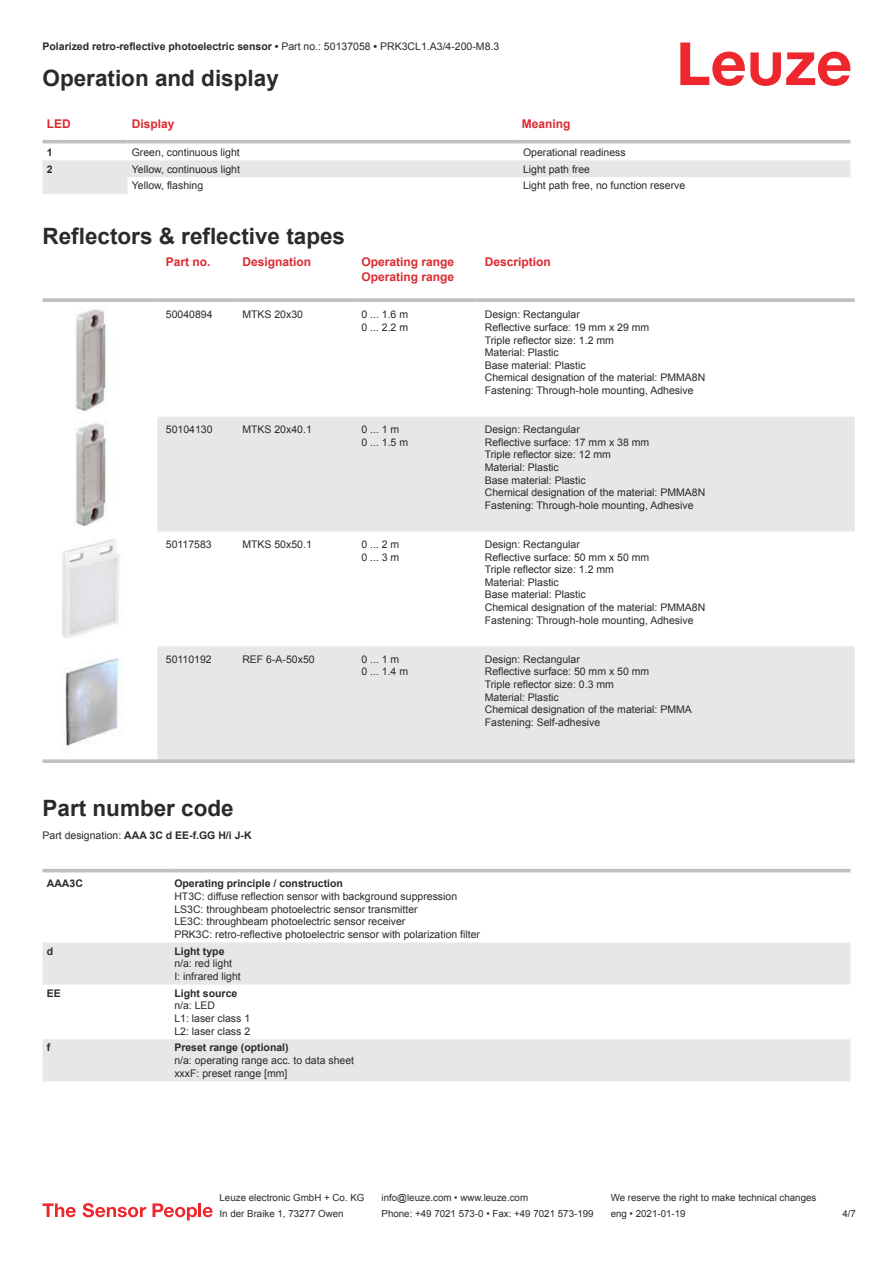
<style>
.page{position:relative;width:893px;height:1263px;background:#fff}
.page>*{position:absolute;margin:0;border:0;box-sizing:border-box;transform-origin:0 0}
.t1{font:700 22.5px "Arial";color:#2b292a}
.t2{font:700 12px/14.4px "Arial";color:#db2a30}
.t3{font:10.5px/12.6px "Arial";color:#2b292a}
.t4{font:700 10.5px "Arial";color:#2b292a}
.t5{font:9.75px "Arial";color:#2b292a}
.s1{font-weight:400}
</style>
<div class="page">
<svg style="left:680px;top:43px;width:170px;height:43px"></svg>
<svg style="left:43px;top:143px;width:807px;height:1px"></svg>
<svg style="left:43px;top:160px;width:807px;height:34px"></svg>
<hr style="left:43px;top:140px;width:21px;height:3px;background:#bdbfc1">
<hr style="left:64px;top:140px;width:64px;height:3px;background:#bdbfc1">
<hr style="left:128px;top:140px;width:391px;height:3px;background:#bdbfc1">
<hr style="left:519px;top:140px;width:331px;height:3px;background:#bdbfc1">
<svg style="left:157px;top:417px;width:698px;height:342px;fill:#e6e7e9"></svg>
<svg style="left:43px;top:298px;width:114px;height:4px"></svg>
<svg style="left:157px;top:298px;width:77px;height:4px"></svg>
<svg style="left:234px;top:298px;width:119px;height:4px"></svg>
<svg style="left:353px;top:298px;width:123px;height:4px"></svg>
<svg style="left:476px;top:298px;width:379px;height:4px;background:#c3c5c7"></svg>
<svg style="left:43px;top:759px;width:114px;height:4px"></svg>
<svg style="left:157px;top:759px;width:77px;height:4px"></svg>
<svg style="left:234px;top:759px;width:119px;height:4px"></svg>
<svg style="left:353px;top:759px;width:123px;height:4px"></svg>
<svg style="left:476px;top:759px;width:379px;height:4px;background:#c1c3c5"></svg>
<img style="left:75px;top:306px;width:31px;height:105px">
<img style="left:75px;top:423px;width:31px;height:103px">
<img style="left:62px;top:539px;width:58px;height:99px">
<img style="left:65px;top:657px;width:58px;height:89px">
<svg style="left:43px;top:872px;width:807px;height:1px"></svg>
<svg style="left:43px;top:942px;width:807px;height:139px;fill:#e6e7e9"></svg>
<hr style="left:43px;top:869px;width:127px;height:3px;background:#bdbfc1">
<hr style="left:170px;top:869px;width:680px;height:3px;background:#bdbfc1">
<svg style="left:43px;top:1203px;width:33px;height:14px"></svg>
<svg style="left:83px;top:1203px;width:63px;height:14px"></svg>
<svg style="left:153px;top:1203px;width:44px;height:17px"></svg>
<hr style="left:198px;top:1203px;width:3px;height:14px;background:#ed272d">
<svg style="left:203px;top:1207px;width:10px;height:10px"></svg>
<p class="t4" style="left:43px;top:43px;width:458px">Polarized retro-reflective photoelectric sensor • <span class="s1">Part no.: 50137058</span> • <span class="s1">PRK3CL1.A3/4-200-M8.3</span></p>
<h1 class="t1" style="left:43px;top:70px;width:238px">Operation and display</h1>
<p class="t2" style="left:47px;top:117px;width:25px">LED</p>
<p class="t2" style="left:132px;top:117px;width:44px">Display</p>
<p class="t2" style="left:522px;top:117px;width:50px">Meaning</p>
<p class="t4" style="left:47px;top:148px;width:7px">1</p>
<p class="t3" style="left:132px;top:147px;width:109px">Green, continuous light</p>
<p class="t3" style="left:523px;top:147px;width:104px">Operational readiness</p>
<p class="t4" style="left:47px;top:165px;width:7px">2</p>
<p class="t3" style="left:132px;top:163px;width:110px">Yellow, continuous light</p>
<p class="t3" style="left:523px;top:163px;width:69px">Light path free</p>
<p class="t3" style="left:132px;top:180px;width:73px">Yellow, flashing</p>
<p class="t3" style="left:523px;top:180px;width:164px">Light path free, no function reserve</p>
<h1 class="t1" style="left:43px;top:228px;width:304px">Reflectors &amp; reflective tapes</h1>
<p class="t2" style="left:166px;top:256px;width:46px">Part no.</p>
<p class="t2" style="left:242px;top:256px;width:70px">Designation</p>
<p class="t2" style="left:361px;top:256px;width:94px">Operating range<br>Operating range</p>
<p class="t2" style="left:485px;top:256px;width:68px">Description</p>
<p class="t3" style="left:166px;top:309px;width:48px">50040894</p>
<p class="t3" style="left:242px;top:309px;width:62px">MTKS 20x30</p>
<p class="t3" style="left:361px;top:309px;width:48px">0 ... 1.6 m<br>0 ... 2.2 m</p>
<p class="t3" style="left:485px;top:309px;width:222px">Design: Rectangular<br>Reflective surface: 19 mm x 29 mm<br>Triple reflector size: 1.2 mm<br>Material: Plastic<br>Base material: Plastic<br>Chemical designation of the material: PMMA8N<br>Fastening: Through-hole mounting, Adhesive</p>
<p class="t3" style="left:166px;top:424px;width:48px">50104130</p>
<p class="t3" style="left:242px;top:424px;width:71px">MTKS 20x40.1</p>
<p class="t3" style="left:361px;top:424px;width:48px">0 ... 1 m<br>0 ... 1.5 m</p>
<p class="t3" style="left:485px;top:424px;width:222px">Design: Rectangular<br>Reflective surface: 17 mm x 38 mm<br>Triple reflector size: 12 mm<br>Material: Plastic<br>Base material: Plastic<br>Chemical designation of the material: PMMA8N<br>Fastening: Through-hole mounting, Adhesive</p>
<p class="t3" style="left:166px;top:539px;width:47px">50117583</p>
<p class="t3" style="left:242px;top:539px;width:71px">MTKS 50x50.1</p>
<p class="t3" style="left:361px;top:539px;width:39px">0 ... 2 m<br>0 ... 3 m</p>
<p class="t3" style="left:485px;top:539px;width:222px">Design: Rectangular<br>Reflective surface: 50 mm x 50 mm<br>Triple reflector size: 1.2 mm<br>Material: Plastic<br>Base material: Plastic<br>Chemical designation of the material: PMMA8N<br>Fastening: Through-hole mounting, Adhesive</p>
<p class="t3" style="left:166px;top:654px;width:47px">50110192</p>
<p class="t3" style="left:242px;top:654px;width:74px">REF 6-A-50x50</p>
<p class="t3" style="left:361px;top:654px;width:48px">0 ... 1 m<br>0 ... 1.4 m</p>
<p class="t3" style="left:485px;top:654px;width:209px">Design: Rectangular<br>Reflective surface: 50 mm x 50 mm<br>Triple reflector size: 0.3 mm<br>Material: Plastic<br>Chemical designation of the material: PMMA<br>Fastening: Self-adhesive</p>
<h1 class="t1" style="left:43px;top:799px;width:193px">Part number code</h1>
<p class="t4" style="left:43px;top:831px;width:211px"><span class="s1">Part designation:</span> AAA 3C d EE-f.GG H/i J-K</p>
<p class="t4" style="left:47px;top:880px;width:38px">AAA3C</p>
<p class="t4" style="left:174px;top:880px;width:170px">Operating principle / construction</p>
<p class="t3" style="left:174px;top:891px;width:307px">HT3C: diffuse reflection sensor with background suppression LS3C: throughbeam photoelectric sensor transmitter<br>LE3C: throughbeam photoelectric sensor receiver<br>PRK3C: retro-reflective photoelectric sensor with polarization filter</p>
<p class="t4" style="left:47px;top:947px;width:8px">d</p>
<p class="t4" style="left:174px;top:947px;width:52px">Light type</p>
<p class="t3" style="left:174px;top:958px;width:68px">n/a: red light<br>I: infrared light</p>
<p class="t4" style="left:47px;top:989px;width:16px">EE</p>
<p class="t4" style="left:174px;top:989px;width:65px">Light source</p>
<p class="t3" style="left:174px;top:1000px;width:77px">n/a: LED<br>L1: laser class 1<br>L2: laser class 2</p>
<p class="t4" style="left:47px;top:1044px;width:5px">f</p>
<p class="t4" style="left:174px;top:1044px;width:116px">Preset range (optional)</p>
<p class="t3" style="left:174px;top:1055px;width:181px">n/a: operating range acc. to data sheet xxxF: preset range [mm]</p>
<p class="t5" style="left:220px;top:1194px;width:146px">Leuze electronic GmbH + Co. KG</p>
<p class="t5" style="left:381px;top:1194px;width:148px">info@leuze.com • www.leuze.com</p>
<p class="t5" style="left:611px;top:1194px;width:207px">We reserve the right to make technical changes</p>
<p class="t5" style="left:220px;top:1210px;width:126px">In der Braike 1, 73277 Owen</p>
<p class="t5" style="left:381px;top:1210px;width:214px">Phone: +49 7021 573-0 • Fax: +49 7021 573-199</p>
<p class="t5" style="left:611px;top:1210px;width:76px">eng • 2021-01-19</p>
<p class="t5" style="left:842px;top:1210px;width:15px">4 /7</p>
</div>
